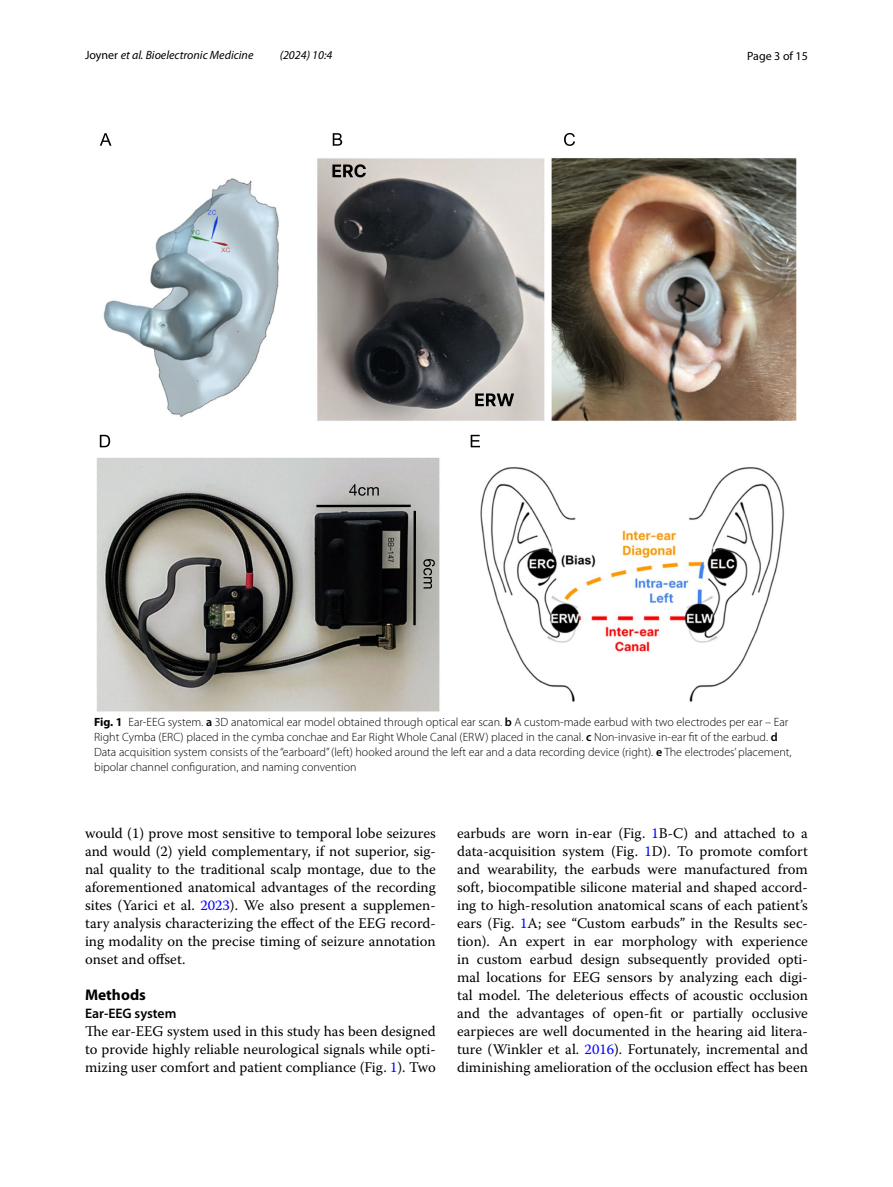
<style>
.page{position:relative;width:893px;height:1187px;background:#fff}
.page>*{position:absolute;margin:0;border:0;box-sizing:border-box;transform-origin:0 0}
.t1{font:700 15.45px "Myriad Pro";color:#000}
.t2{font:14.7px/18px "Warnock Pro";color:#000;text-align:justify}
.t3{font:600 13.8px "Myriad Pro";color:#000}
.t4{font:300 12px/15px "Myriad Pro";color:#000}
.t5{font:italic 12px "Myriad Pro";color:#000}
.t6{font:12px "Myriad Pro";color:#000}
.s1{font-style:normal}
.s2{font-weight:700}
.s3{font-weight:600}
.s4{color:#00f}
</style>
<div class="page">
<img style="left:96px;top:157px;width:701px;height:554px">
<hr style="left:413px;top:511px;width:3px;height:114px;background:#000">
<svg style="left:423px;top:559px;width:12px;height:29px"></svg>
<hr style="left:316px;top:504px;width:95px;height:3px;background:#000">
<svg style="left:349px;top:484px;width:30px;height:11px"></svg>
<svg style="left:100px;top:133px;width:475px;height:13px"></svg>
<svg style="left:100px;top:435px;width:10px;height:12px"></svg>
<svg style="left:332px;top:164px;width:34px;height:13px"></svg>
<svg style="left:475px;top:393px;width:39px;height:13px"></svg>
<svg style="left:471px;top:435px;width:9px;height:12px"></svg>
<p class="t5" style="left:85px;top:48px;width:170px"><span class="s1">Joyner</span> et al. Bioelectronic Medicine</p>
<p class="t5" style="left:280px;top:48px;width:54px">(2024) 10:4</p>
<p class="t6" style="left:747px;top:48px;width:62px">Page 3 of 15</p>
<p class="t4" style="left:94px;top:715px;width:699px"><span class="s2">Fig. 1</span> Ear-EEG system. <span class="s3">a</span> 3D anatomical ear model obtained through optical ear scan. <span class="s3">b</span> A custom-made earbud with two electrodes per ear – Ear Right Cymba (ERC) placed in the cymba conchae and Ear Right Whole Canal (ERW) placed in the canal. <span class="s3">c</span> Non-invasive in-ear fit of the earbud. <span class="s3">d </span>Data acquisition system consists of the “earboard” (left) hooked around the left ear and a data recording device (right). <span class="s3">e</span> The electrodes’ placement, bipolar channel configuration, and naming convention</p>
<p class="t2" style="left:85px;top:823px;width:352px">would (1) prove most sensitive to temporal lobe seizures and would (2) yield complementary, if not superior, sig&shy;nal quality to the traditional scalp montage, due to the aforementioned anatomical advantages of the recording sites (Yarici et al. <span class="s4">2023</span>). We also present a supplemen&shy;tary analysis characterizing the effect of the EEG record&shy;ing modality on the precise timing of seizure annotation onset and offset.</p>
<p class="t1" style="left:85px;top:984px;width:62px">Methods</p>
<p class="t3" style="left:85px;top:1004px;width:93px">Ear‑EEG system</p>
<p class="t2" style="left:85px;top:1021px;width:352px">The ear-EEG system used in this study has been designed to provide highly reliable neurological signals while opti&shy;mizing user comfort and patient compliance (Fig. <span class="s4">1</span>). Two</p>
<p class="t2" style="left:457px;top:823px;width:352px">earbuds are worn in-ear (Fig. <span class="s4">1</span>B-C) and attached to a data-acquisition system (Fig. <span class="s4">1</span>D). To promote comfort and wearability, the earbuds were manufactured from soft, biocompatible silicone material and shaped accord&shy;ing to high-resolution anatomical scans of each patient’s ears (Fig. <span class="s4">1</span>A; see “Custom earbuds” in the Results sec&shy;tion). An expert in ear morphology with experience in custom earbud design subsequently provided opti&shy;mal locations for EEG sensors by analyzing each digi&shy;tal model. The deleterious effects of acoustic occlusion and the advantages of open-fit or partially occlusive earpieces are well documented in the hearing aid litera&shy;ture (Winkler et al. <span class="s4">2016</span>). Fortunately, incremental and diminishing amelioration of the occlusion effect has been</p>
</div>
